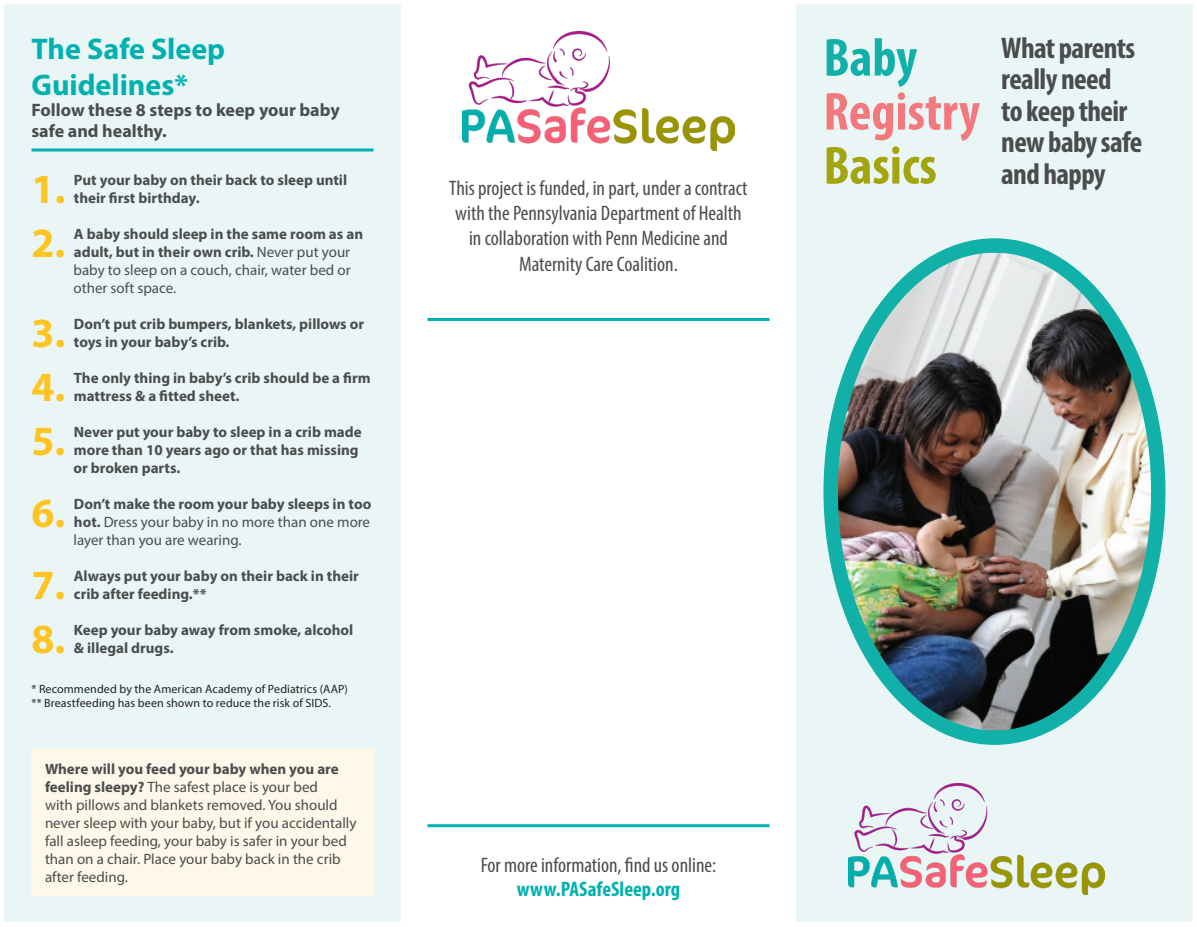
<style>
.page{position:relative;width:1197px;height:927px;background:#fff}
.page>*{position:absolute;margin:0;border:0;box-sizing:border-box;transform-origin:0 0}
.t1{font:700 condensed 54px/54px "Myriad Pro";color:#f2797e}
.Numbered_List{font:700 41.7px "Myriad Pro";color:#fec422}
.t2{font:700 condensed 30px/31.5px "Myriad Pro";letter-spacing:-.02em;color:#4b4c4d}
.Headline{font:700 30px/36px "Myriad Pro";color:#00b1b0}
.t3{font:condensed 21px/25.2px "Myriad Pro";color:#4b4c4d;text-align:center}
.Subtitle{font:700 18px/21px "Myriad Pro";color:#4b4c4d}
.Numbered_List-2{font:700 15px/18px "Myriad Pro";color:#4b4c4d}
.Subtitle-2{font:15px/18px "Myriad Pro";color:#4b4c4d}
.Numbered_List-3{font:15px/18px "Myriad Pro";color:#4b4c4d}
.t4{font:12px "Myriad Pro";letter-spacing:.01em;color:#231f20}
.s1{font-weight:700}
.s2{font-weight:700;color:#00b1b0}
.s3{color:#11b1aa}
.s4{color:#a3a50e}
</style>
<div class="page">
<div style="left:796px;top:4px;width:396px;height:918px;background:#e9f6f5"></div>
<div style="left:4px;top:4px;width:397px;height:918px;background:#e9f6f5"></div>
<img style="left:848px;top:783px;width:257px;height:112px">
<img style="left:462px;top:32px;width:273px;height:118px">
<hr style="left:428px;top:318px;width:342px;height:3px;background:#00b1b0">
<svg style="left:32px;top:148px;width:342px;height:4px"></svg>
<hr style="left:428px;top:824px;width:342px;height:3px;background:#00b1b0">
<div style="left:32px;top:749px;width:342px;height:147px;background:#fef8ea"></div>
<img style="left:831px;top:245px;width:327px;height:493px">
<div style="left:824px;top:238px;width:342px;height:507px;border:14px solid #11b1aa;border-radius:50%"></div>
<p class="Headline" style="left:32px;top:29px;width:195px">The Safe Sleep<br>Guidelines*</p>
<p class="Subtitle" style="left:32px;top:98px;width:310px">Follow these 8 steps to keep your baby safe and healthy.</p>
<p class="Numbered_List" style="left:32px;top:161px;width:35px">1.</p>
<p class="Numbered_List-2" style="left:74px;top:170px;width:275px">Put your baby on their back to sleep until their first birthday.</p>
<p class="Numbered_List" style="left:32px;top:215px;width:35px">2.</p>
<p class="Numbered_List-3" style="left:74px;top:224px;width:291px"><span class="s1">A baby should sleep in the same room as an adult, but in their own crib.</span> Never put your baby to sleep on a couch, chair, water bed or other soft space.</p>
<p class="Numbered_List" style="left:32px;top:305px;width:35px">3.</p>
<p class="Numbered_List-2" style="left:74px;top:314px;width:292px">Don’t put crib bumpers, blankets, pillows or toys in your baby’s crib.</p>
<p class="Numbered_List" style="left:32px;top:359px;width:35px">4.</p>
<p class="Numbered_List-2" style="left:74px;top:368px;width:298px">The only thing in baby’s crib should be a firm mattress &amp; a fitted sheet.</p>
<p class="Numbered_List" style="left:32px;top:413px;width:35px">5.</p>
<p class="Numbered_List-2" style="left:74px;top:422px;width:290px">Never put your baby to sleep in a crib made more than 10 years ago or that has missing or broken parts.</p>
<p class="Numbered_List" style="left:32px;top:485px;width:35px">6.</p>
<p class="Numbered_List-3" style="left:74px;top:494px;width:299px;text-align:justify"><span class="s1">Don’t make the room your baby sleeps in too hot.</span> Dress your baby in no more than one more layer than you are wearing.</p>
<p class="Numbered_List" style="left:32px;top:557px;width:35px">7.</p>
<p class="Numbered_List-2" style="left:74px;top:566px;width:286px">Always put your baby on their back in their crib after feeding.**</p>
<p class="Numbered_List" style="left:32px;top:611px;width:35px">8.</p>
<p class="Numbered_List-2" style="left:74px;top:620px;width:281px">Keep your baby away from smoke, alcohol &amp; illegal drugs.</p>
<p class="t4" style="left:32px;top:682px;width:318px">* Recommended by the American Academy of Pediatrics (AAP)</p>
<p class="t4" style="left:32px;top:695px;width:301px">** Breastfeeding has been shown to reduce the risk of SIDS.</p>
<p class="Subtitle-2" style="left:45px;top:760px;width:313px"><span class="s1">Where will you feed your baby when you are feeling sleepy?</span> The safest place is your bed<br>with pillows and blankets removed. You should never sleep with your baby, but if you accidentally fall asleep feeding, your baby is safer in your bed than on a chair. Place your baby back in the crib after feeding.</p>
<p class="t3" style="left:449px;top:175px;width:300px">This project is funded, in part, under a contract with the Pennsylvania Department of Health in collaboration with Penn Medicine and Maternity Care Coalition.</p>
<p class="t3" style="left:481px;top:852px;width:237px;line-height:24px">For more information, find us online: <span class="s2">www.PASafeSleep.org</span></p>
<p class="t1" style="left:824px;top:29px;width:158px"><span class="s3">Baby<br></span>Registry<br><span class="s4">Basics</span></p>
<p class="t2" style="left:1001px;top:31px;width:143px">What parents really need<br>to keep their new baby safe and happy</p>
</div>
